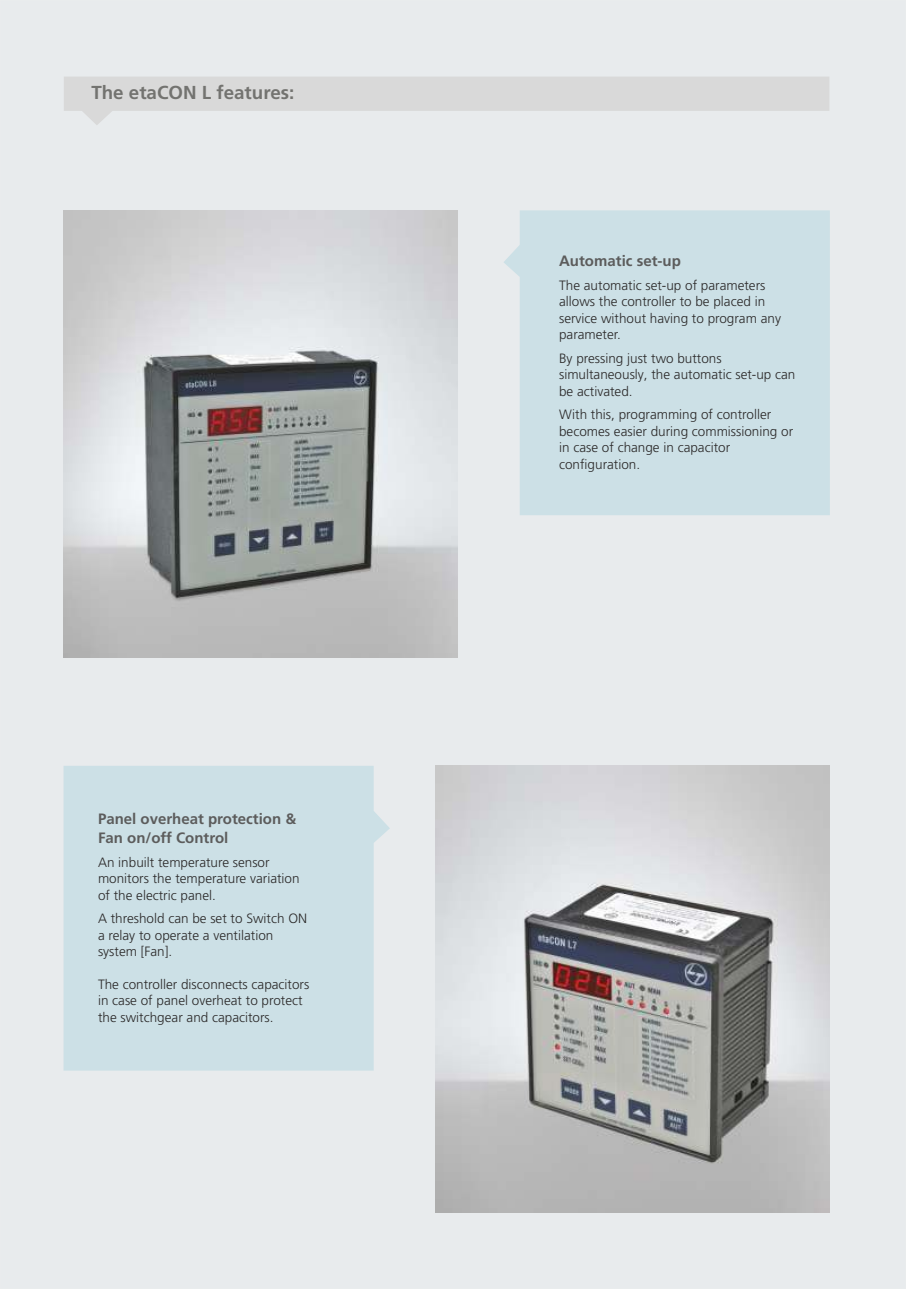
<style>
.page{position:relative;width:906px;height:1289px;background:#fff}
.page>*{position:absolute;margin:0;border:0;box-sizing:border-box;transform-origin:0 0}
.t1{font:700 18.75px "Frutiger LT Pro";color:#737370}
.t2{font:700 15px/18.6px "Frutiger LT Pro";color:#5c5c5c}
.t3{font:300 13.5px/16.5px "Frutiger LT Pro";color:#2b2929}
</style>
<div class="page">
<div style="left:0;top:0;width:906px;height:1288px;background:#e8ebed"></div>
<img style="left:435px;top:765px;width:394px;height:447px">
<img style="left:64px;top:210px;width:394px;height:447px">
<div style="left:503px;top:210px;width:327px;height:305px;background:#cce0e6"></div>
<svg style="left:64px;top:77px;width:765px;height:48px;background:#dddede"></svg>
<div style="left:64px;top:765px;width:326px;height:305px;background:#cce0e6"></div>
<h1 class="t1" style="left:91px;top:85px;width:204px">The etaCON L features:</h1>
<p class="t2" style="left:98px;top:810px;width:200px">Panel overheat protection &amp;<br>Fan on/off Control</p>
<p class="t3" style="left:98px;top:855px;width:203px">An inbuilt temperature sensor monitors the temperature variation of the electric panel.</p>
<p class="t3" style="left:98px;top:911px;width:211px">A threshold can be set to Switch ON a relay to operate a ventilation system [Fan].</p>
<p class="t3" style="left:98px;top:977px;width:213px">The controller disconnects capacitors in case of panel overheat to protect the switchgear and capacitors.</p>
<p class="t2" style="left:559px;top:253px;width:123px">Automatic set-up</p>
<p class="t3" style="left:559px;top:278px;width:223px">The automatic set-up of parameters allows the controller to be placed in service without having to program any parameter.</p>
<p class="t3" style="left:559px;top:351px;width:238px">By pressing just two buttons simultaneously, the automatic set-up can be activated.</p>
<p class="t3" style="left:559px;top:407px;width:236px">With this, programming of controller becomes easier during commissioning or in case of change in capacitor configuration.</p>
</div>
